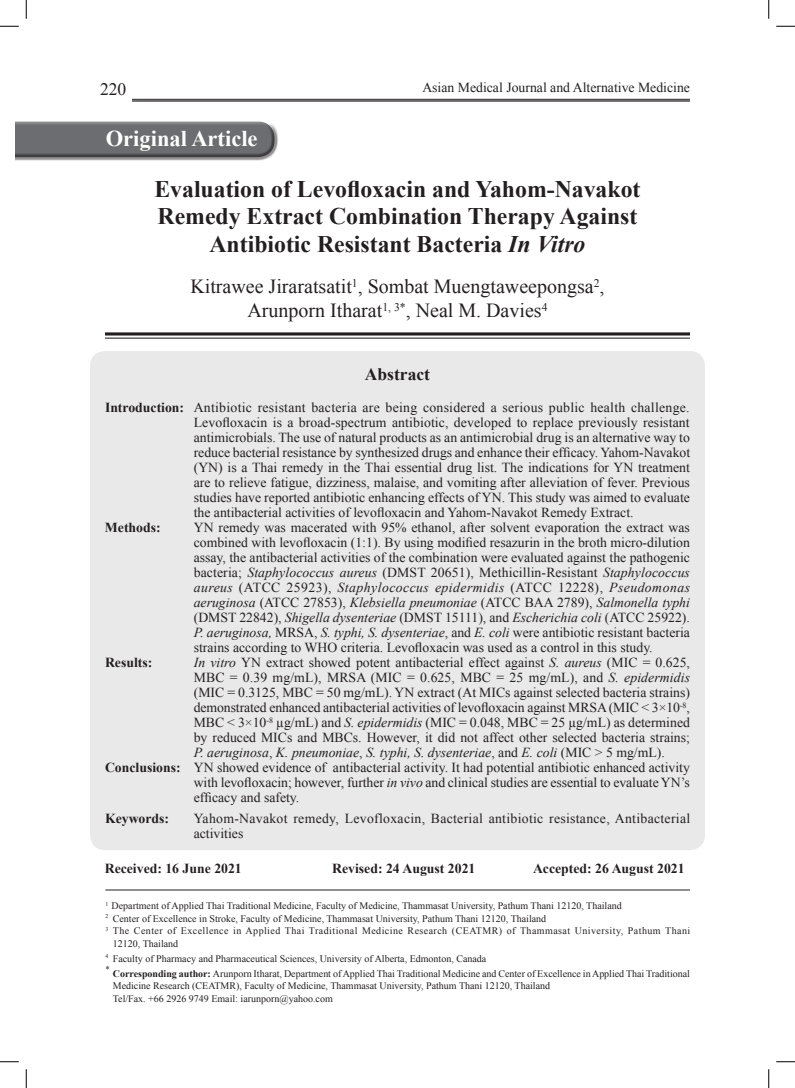
<style>
.page{position:relative;width:795px;height:1088px;background:#fff}
.page>*{position:absolute;margin:0;border:0;box-sizing:border-box;transform-origin:0 0}
.t1{font:700 23.75px/27.5px "Times New Roman";color:#231f20;text-align:center}
.t2{font:700 22.5px "Times New Roman";color:#fff}
.t3{font:20px/24px "Times New Roman";color:#231f20;text-align:center}
.t4{font:700 17.5px "Times New Roman";color:#231f20}
.t5{font:17.5px "Times New Roman";color:#231f20}
.t6{font:13.75px/15px "Times New Roman";color:#231f20;text-align:justify}
.t7{font:13.75px/15px "Times New Roman";letter-spacing:.02em;color:#231f20}
.t8{font:700 13.75px "Times New Roman";color:#231f20}
.t9{font:italic 13.75px "Times New Roman";color:#231f20}
.t10{font:10px/12.5px "Times New Roman";color:#231f20}
.t11{font:10px "Times New Roman";letter-spacing:.045em;color:#231f20}
.t12{font:8.75px "Times New Roman";color:#231f20}
.s1{font-style:italic}
.s2{font-weight:700}
.s3{font-style:normal}
</style>
<div class="page">
<hr style="left:132px;top:99px;width:558px;height:1px;background:#231f20">
<hr style="left:132px;top:100px;width:558px;height:2px;background:#231f20">
<div style="left:16px;top:118px;width:256px;height:37px;background:#fff;opacity:.5"></div>
<div style="left:16px;top:123px;width:262px;height:38px;background:#231f20;opacity:.5"></div>
<hr style="left:105px;top:332px;width:585px;height:3px;background:#231f20">
<hr style="left:105px;top:337px;width:585px;height:2px;background:#231f20">
<div style="left:90px;top:351px;width:615px;height:499px;background:#e9e9e9;border-radius:15px"></div>
<hr style="left:105px;top:889px;width:585px;height:1px;background:#231f20">
<svg style="left:0;top:25px;width:19px;height:2px"></svg>
<svg style="left:776px;top:25px;width:19px;height:2px"></svg>
<svg style="left:0;top:1061px;width:19px;height:1px"></svg>
<svg style="left:776px;top:1061px;width:19px;height:1px"></svg>
<svg style="left:25px;top:0;width:2px;height:19px"></svg>
<svg style="left:25px;top:1069px;width:2px;height:19px"></svg>
<svg style="left:768px;top:0;width:2px;height:19px"></svg>
<svg style="left:768px;top:1069px;width:2px;height:19px"></svg>
<p class="t5" style="left:100px;top:77px;width:28px">220</p>
<p class="t6" style="left:422px;top:79px;width:269px">Asian Medical Journal and Alternative Medicine</p>
<h2 class="t2" style="left:106px;top:123px;width:153px">Original Article</h2>
<h1 class="t1" style="left:154px;top:175px;width:488px">Evaluation of Levofloxacin and Yahom-Navakot<br>Remedy Extract Combination Therapy Against<br>Antibiotic Resistant Bacteria <span class="s1">In Vitro</span></h1>
<h3 class="t3" style="left:190px;top:274px;width:416px">Kitrawee Jiraratsatit<sup>1</sup>, Sombat Muengtaweepongsa<sup>2</sup>,<br>Arunporn Itharat<sup>1,</sup> <sup>3*</sup>, Neal M. Davies<sup>4</sup></h3>
<p class="t4" style="left:365px;top:362px;width:67px">Abstract</p>
<p class="t6" style="left:194px;top:399px;width:498px;text-indent:-89px"><span class="s2">Introduction:</span> Antibiotic resistant bacteria are being considered a serious public health challenge.<br>Levofloxacin is a broad-spectrum antibiotic, developed to replace previously resistant antimicrobials. The use of natural products as an antimicrobial drug is an alternative way to reduce bacterial resistance by synthesized drugs and enhance their efficacy. Yahom-Navakot (YN) is a Thai remedy in the Thai essential drug list. The indications for YN treatment are to relieve fatigue, dizziness, malaise, and vomiting after alleviation of fever. Previous studies have reported antibiotic enhancing effects of YN. This study was aimed to evaluate the antibacterial activities of levofloxacin and Yahom-Navakot Remedy Extract.</p>
<p class="t8" style="left:105px;top:518px;width:57px">Methods:</p>
<p class="t6" style="left:194px;top:519px;width:498px">YN remedy was macerated with 95% ethanol, after solvent evaporation the extract was combined with levofloxacin (1:1). By using modified resazurin in the broth micro-dilution assay, the antibacterial activities of the combination were evaluated against the pathogenic bacteria; <span class="s1">Staphylococcus aureus</span> (DMST 20651), Methicillin-Resistant <span class="s1">Staphylococcus aureus</span> (ATCC 25923), <span class="s1">Staphylococcus epidermidis</span> (ATCC 12228), <span class="s1">Pseudomonas aeruginosa</span> (ATCC 27853), <span class="s1">Klebsiella pneumoniae</span> (ATCC BAA 2789), <span class="s1">Salmonella typhi </span>(DMST 22842), <span class="s1">Shigella dysenteriae</span> (DMST 15111), and <span class="s1">Escherichia coli</span> (ATCC 25922).<br><span class="s1">P. aeruginosa,</span> MRSA, <span class="s1">S. typhi, S. dysenteriae</span>, and <span class="s1">E. coli</span> were antibiotic resistant bacteria strains according to WHO criteria. Levofloxacin was used as a control in this study.</p>
<p class="t8" style="left:105px;top:653px;width:49px">Results:</p>
<p class="t6" style="left:194px;top:654px;width:498px"><span class="s1">In vitro</span> YN extract showed potent antibacterial effect against <span class="s1">S. aureus</span> (MIC = 0.625,</p>
<p class="t6" style="left:194px;top:669px;width:498px">MBC = 0.39 mg/mL), MRSA (MIC = 0.625, MBC = 25 mg/mL), and <span class="s1">S. epidermidis</span></p>
<p class="t6" style="left:194px;top:684px;width:498px">(MIC = 0.3125, MBC = 50 mg/mL). YN extract (At MICs against selected bacteria strains)</p>
<p class="t6" style="left:194px;top:699px;width:498px">demonstrated enhanced antibacterial activities of levofloxacin against MRSA (MIC &lt; 3×10<sup>-8</sup>,</p>
<p class="t6" style="left:194px;top:714px;width:498px">MBC &lt; 3×10<sup>-8</sup> µg/mL) and <span class="s1">S. epidermidis</span> (MIC = 0.048, MBC = 25 µg/mL) as determined</p>
<p class="t6" style="left:194px;top:729px;width:498px">by reduced MICs and MBCs. However, it did not affect other selected bacteria strains;</p>
<p class="t9" style="left:194px;top:743px;width:473px">P. aeruginosa<span class="s3">,</span> K. pneumoniae<span class="s3">,</span> S. typhi, S. dysenteriae<span class="s3">, and</span> E. coli <span class="s3">(MIC &gt; 5 mg/mL).</span></p>
<p class="t6" style="left:105px;top:759px;width:587px"><span class="s2">Conclusions:</span> YN showed evidence of antibacterial activity. It had potential antibiotic enhanced activity</p>
<p class="t6" style="left:194px;top:774px;width:498px">with levofloxacin; however, further <span class="s1">in vivo</span> and clinical studies are essential to evaluate YN’s</p>
<p class="t6" style="left:194px;top:789px;width:107px">efficacy and safety.</p>
<p class="t8" style="left:105px;top:809px;width:66px">Keywords:</p>
<p class="t7" style="left:194px;top:811px;width:498px">Yahom-Navakot remedy, Levofloxacin, Bacterial antibiotic resistance, Antibacterial activities</p>
<p class="t8" style="left:105px;top:859px;width:139px">Received: 16 June 2021</p>
<p class="t8" style="left:332px;top:859px;width:145px">Revised: 24 August 2021</p>
<p class="t8" style="left:533px;top:859px;width:153px">Accepted: 26 August 2021</p>
<p class="t10" style="left:105px;top:899px;width:518px"><sup>1</sup> Department of Applied Thai Traditional Medicine, Faculty of Medicine, Thammasat University, Pathum Thani 12120, Thailand</p>
<p class="t10" style="left:105px;top:911px;width:442px"><sup>2</sup> Center of Excellence in Stroke, Faculty of Medicine, Thammasat University, Pathum Thani 12120, Thailand</p>
<p class="t11" style="left:105px;top:924px;width:586px"><sup>3</sup> The Center of Excellence in Applied Thai Traditional Medicine Research (CEATMR) of Thammasat University, Pathum Thani</p>
<p class="t10" style="left:113px;top:936px;width:67px">12120, Thailand</p>
<p class="t10" style="left:105px;top:951px;width:383px"><sup>4</sup> Faculty of Pharmacy and Pharmaceutical Sciences, University of Alberta, Edmonton, Canada</p>
<p class="t12" style="left:105px;top:962px;width:6px">*</p>
<p class="t10" style="left:113px;top:966px;width:579px"><span class="s2">Corresponding author:</span> Arunporn Itharat, Department of Applied Thai Traditional Medicine and Center of Excellence in Applied Thai Traditional<br>Medicine Research (CEATMR), Faculty of Medicine, Thammasat University, Pathum Thani 12120, Thailand<br>Tel/Fax. +66 2926 9749 Email: iarunporn@yahoo.com</p>
</div>
